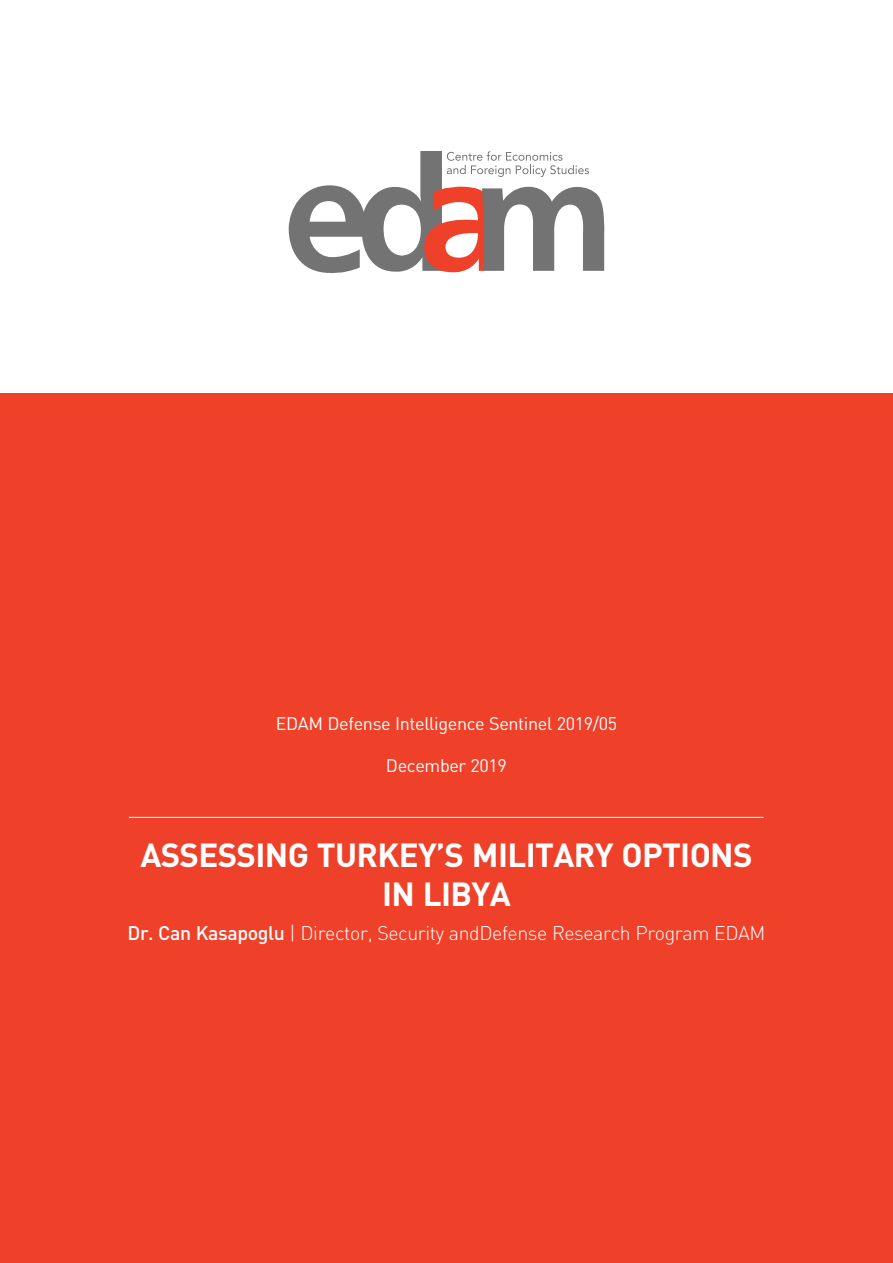
<style>
.page{position:relative;width:893px;height:1263px;background:#fff}
.page>*{position:absolute;margin:0;border:0;box-sizing:border-box;transform-origin:0 0}
.t1{font:700 33px/39.6px "DIN";letter-spacing:-.02em;color:#fff;text-align:center}
.t2{font:300 19.5px "DIN";letter-spacing:-.02em;color:#fff}
.t3{font:18px "DIN";letter-spacing:-.02em;color:#fff}
.s1{font-weight:500}
</style>
<div class="page">
<div style="left:0;top:394px;width:893px;height:869px;background:#ef4129"></div>
<hr style="left:129px;top:817px;width:635px;height:1px;background:#fff">
<svg style="left:289px;top:151px;width:316px;height:123px"></svg>
<p class="t3" style="left:276px;top:712px;width:343px">EDAM Defense Intelligence Sentinel 2019/05</p>
<p class="t3" style="left:386px;top:754px;width:123px">December 2019</p>
<h1 class="t1" style="left:140px;top:833px;width:614px">ASSESSING TURKEY’S MILITARY OPTIONS<br>IN LIBYA</h1>
<p class="t2" style="left:127px;top:920px;width:640px"><span class="s1">Dr. Can Kasapoglu</span> | Director, Security andDefense Research Program EDAM</p>
</div>
